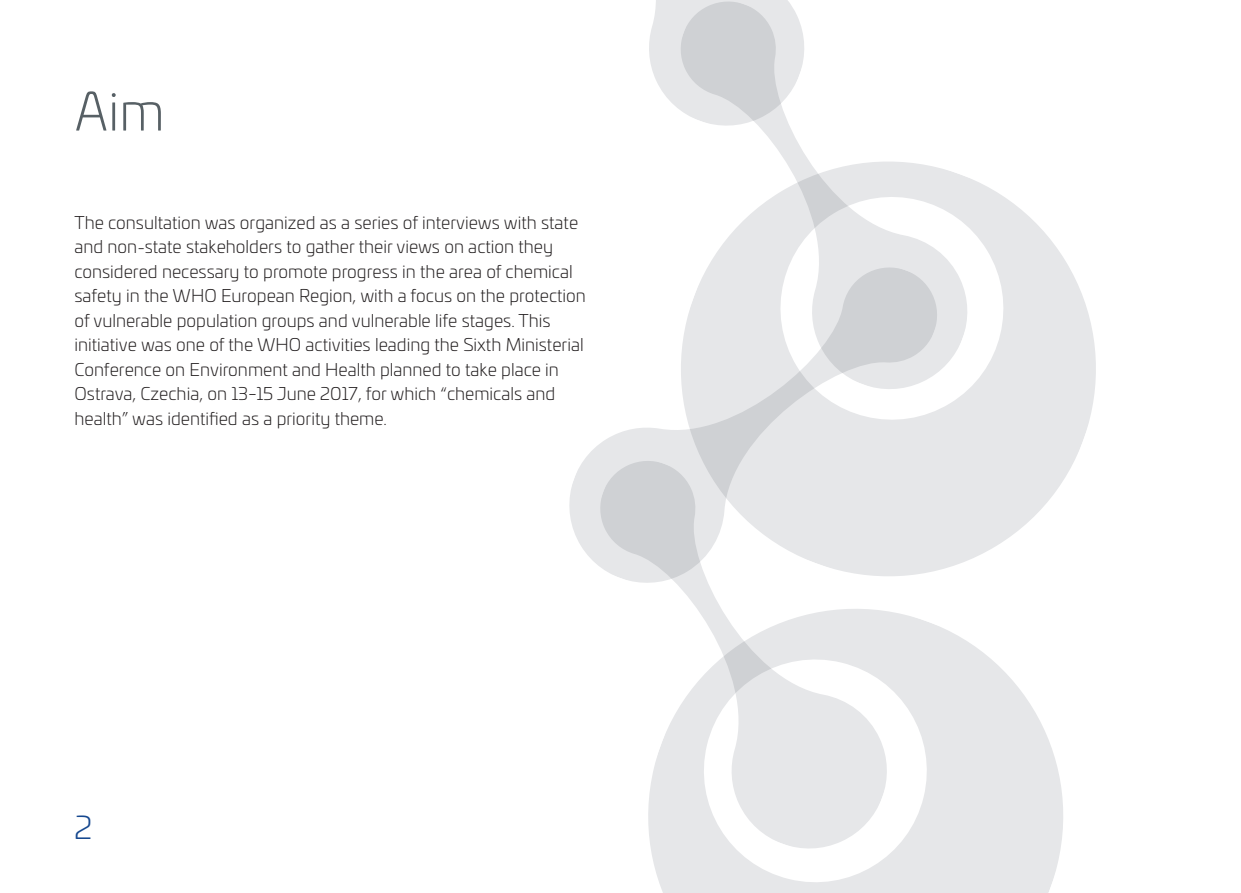
<style>
.page{position:relative;width:1241px;height:893px;background:#fff}
.page>*{position:absolute;margin:0;border:0;box-sizing:border-box;transform-origin:0 0}
.Heading_1{font:300 52.5px "Univia Pro";color:#576065}
.t1{font:300 31.5px "Univia Pro";color:#16488f}
.t2{font:300 17.5px/24.5px "Univia Pro";color:#231f20}
</style>
<div class="page">
<svg style="left:943px;top:182px;width:153px;height:387px;fill:#e6e7e9"></svg>
<svg style="left:569px;top:400px;width:374px;height:176px;fill:#e6e7e9"></svg>
<svg style="left:681px;top:136px;width:296px;height:264px;fill:#e6e7e9"></svg>
<svg style="left:653px;top:613px;width:410px;height:280px;fill:#e6e7e9"></svg>
<svg style="left:649px;top:0;width:155px;height:136px"></svg>
<svg style="left:593px;top:454px;width:304px;height:405px;fill:#e6e7e9"></svg>
<p class="Heading_1" style="left:74px;top:74px;width:92px">Aim</p>
<p class="t2" style="left:74px;top:209px;width:513px">The consultation was organized as a series of interviews with state and non-state stakeholders to gather their views on action they considered necessary to promote progress in the area of chemical safety in the WHO European Region, with a focus on the protection of vulnerable population groups and vulnerable life stages. This initiative was one of the WHO activities leading the Sixth Ministerial Conference on Environment and Health planned to take place in Ostrava, Czechia, on 13−15 June 2017, for which “chemicals and health” was identified as a priority theme.</p>
<h2 class="t1" style="left:74px;top:805px;width:19px">2</h2>
</div>
